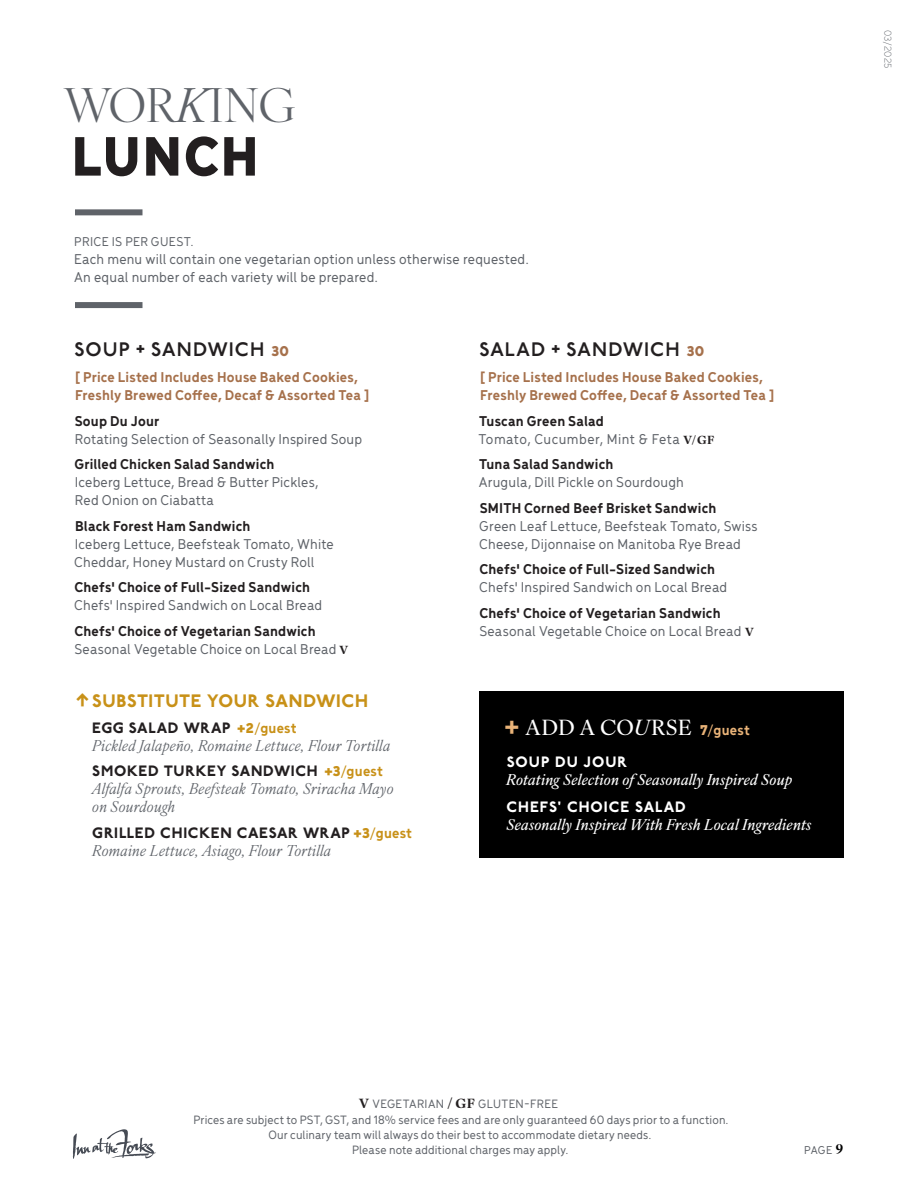
<style>
.page{position:relative;width:918px;height:1188px;background:#fff}
.page>*{position:absolute;margin:0;border:0;box-sizing:border-box;transform-origin:0 0}
.t1{font:900 58.5px "Menca";letter-spacing:.025em;color:#231f20}
.t2{font:46.5px "Ivy Ora Display";letter-spacing:.005em;color:#5f6369}
.t3{font:500 21px "Ivy Ora Text";letter-spacing:.01em;color:#fff}
.t4{font:19.5px "P22 Underground Dm S";letter-spacing:.055em;color:#231f20}
.t5{font:18px "P22 Underground Hv S";letter-spacing:.025em;color:#c89118}
.t6{font:500 15px/18px "Menca";letter-spacing:.01em;color:#5f6369}
.t7{font:700 15px "Menca";letter-spacing:.015em;color:#231f20}
.t8{font:700 15px/18px "Menca";letter-spacing:.015em;color:#a6714c}
.t9{font:italic 15px/18px "Ivy Ora Text";letter-spacing:.02em;color:#5f6369}
.t10{font:italic 500 15px "Ivy Ora Text";letter-spacing:.01em;color:#fff}
.t11{font:15px "P22 Underground Hv S";letter-spacing:.045em;color:#231f20}
.t12{font:500 15px/18px "Menca";letter-spacing:.03em;color:#5f6369}
.t13{font:15px "P22 Underground Hv S";letter-spacing:.065em;color:#fff}
.t14{font:500 13.5px "Menca";letter-spacing:.03em;color:#5f6369}
.t15{font:500 12.75px/16.5px "Menca";letter-spacing:.01em;color:#5f6369;text-align:center}
.t16{font:500 12px "Menca";color:#5f6369}
.t17{font:300 10.5px "Menca";letter-spacing:.005em;color:#5f6369}
.s1{font-family:"Ivy Ora Text";font-style:italic}
.s2{font-family:"Menca";font-weight:900;font-size:15px;color:#a6714c}
.s3{font-weight:700;color:#231f20}
.s4{font-family:"Ivy Ora Text";font-weight:700;font-size:11.25px;color:#231f20}
.s5{font-family:"Menca";font-weight:700;font-size:21px}
.s6{font-family:"Menca";font-weight:900;color:#c89118}
.s7{font-family:"Menca";font-weight:500;color:#c89118}
.s8{font-family:"Menca";font-weight:700;color:#c89118}
.s9{font-family:"Menca";font-weight:700;font-size:27px;color:#e9b378}
.s10{font-style:italic}
.s11{font-family:"Menca";font-weight:900;font-size:15px;color:#e9b378}
.s12{font-family:"Menca";font-size:15px;color:#e9b378}
.s13{font-family:"Menca";font-weight:700;font-size:15px;color:#e9b378}
.s14{font-family:"Ivy Ora Text";font-weight:700;color:#231f20}
.s15{font-family:"Ivy Ora Text";font-weight:700;font-size:13.5px;color:#231f20}
.s16{font-family:"Ivy Ora Display";font-weight:700;font-size:13.5px;color:#000}
</style>
<div class="page">
<svg style="left:73px;top:1129px;width:83px;height:30px"></svg>
<div style="left:75px;top:209px;width:67px;height:6px;background:#5f6369"></div>
<div style="left:75px;top:302px;width:67px;height:6px;background:#5f6369"></div>
<div style="left:479px;top:691px;width:365px;height:167px;background:#000"></div>
<h2 class="t2" style="left:64px;top:70px;width:233px">WOR<span class="s1">K</span>ING</h2>
<h1 class="t1" style="left:72px;top:115px;width:188px">LUNCH</h1>
<p class="t14" style="left:74px;top:232px;width:121px">PRICE IS PER GUEST.</p>
<p class="t6" style="left:74px;top:249px;width:456px">Each menu will contain one vegetarian option unless otherwise requested.<br>An equal number of each variety will be prepared.</p>
<h3 class="t4" style="left:74px;top:339px;width:216px">SOUP + SANDWICH <span class="s2">30</span></h3>
<p class="t8" style="left:75px;top:367px;width:296px">[ Price Listed Includes House Baked Cookies,<br>Freshly Brewed Coffee, Decaf &amp; Assorted Tea ]</p>
<p class="t7" style="left:75px;top:410px;width:86px">Soup Du Jour</p>
<p class="t6" style="left:75px;top:429px;width:289px">Rotating Selection of Seasonally Inspired Soup</p>
<p class="t7" style="left:74px;top:454px;width:201px">Grilled Chicken Salad Sandwich</p>
<p class="t6" style="left:75px;top:472px;width:245px">Iceberg Lettuce, Bread &amp; Butter Pickles,<br>Red Onion on Ciabatta</p>
<p class="t7" style="left:75px;top:515px;width:177px">Black Forest Ham Sandwich</p>
<p class="t6" style="left:74px;top:534px;width:261px">Iceberg Lettuce, Beefsteak Tomato, White<br>Cheddar, Honey Mustard on Crusty Roll</p>
<p class="t7" style="left:74px;top:577px;width:237px">Chefs' Choice of Full-Sized Sandwich</p>
<p class="t6" style="left:74px;top:595px;width:250px">Chefs' Inspired Sandwich on Local Bread</p>
<p class="t6" style="left:74px;top:621px;width:275px"><span class="s3">Chefs' Choice of Vegetarian Sandwich<br></span>Seasonal Vegetable Choice on Local Bread <span class="s4">V</span></p>
<p class="t5" style="left:74px;top:690px;width:295px"><span class="s5">↑</span>SUBSTITUTE YOUR SANDWICH</p>
<p class="t11" style="left:92px;top:719px;width:206px">EGG SALAD WRAP <span class="s6">+2</span><span class="s7">/</span><span class="s8">guest</span></p>
<p class="t9" style="left:92px;top:735px;width:300px">Pickled Jalapeño, Romaine Lettuce, Flour Tortilla</p>
<p class="t11" style="left:92px;top:762px;width:292px">SMOKED TURKEY SANDWICH <span class="s6">+3</span><span class="s7">/</span><span class="s8">guest</span></p>
<p class="t9" style="left:92px;top:779px;width:303px">Alfalfa Sprouts, Beefsteak Tomato, Sriracha Mayo on Sourdough</p>
<p class="t11" style="left:92px;top:824px;width:321px">GRILLED CHICKEN CAESAR WRAP <span class="s6">+3</span><span class="s7">/</span><span class="s8">guest</span></p>
<p class="t9" style="left:92px;top:840px;width:240px">Romaine Lettuce, Asiago, Flour Tortilla</p>
<h3 class="t4" style="left:479px;top:339px;width:226px">SALAD + SANDWICH <span class="s2">30</span></h3>
<p class="t8" style="left:480px;top:367px;width:296px">[ Price Listed Includes House Baked Cookies,<br>Freshly Brewed Coffee, Decaf &amp; Assorted Tea ]</p>
<p class="t12" style="left:478px;top:411px;width:237px"><span class="s3">Tuscan Green Salad<br></span>Tomato, Cucumber, Mint &amp; Feta <span class="s4">V/GF</span></p>
<p class="t7" style="left:479px;top:454px;width:136px">Tuna Salad Sandwich</p>
<p class="t6" style="left:479px;top:472px;width:207px">Arugula, Dill Pickle on Sourdough</p>
<p class="t7" style="left:480px;top:497px;width:238px">SMITH Corned Beef Brisket Sandwich</p>
<p class="t6" style="left:479px;top:516px;width:280px">Green Leaf Lettuce, Beefsteak Tomato, Swiss<br>Cheese, Dijonnaise on Manitoba Rye Bread</p>
<p class="t7" style="left:479px;top:559px;width:237px">Chefs' Choice of Full-Sized Sandwich</p>
<p class="t6" style="left:479px;top:577px;width:250px">Chefs' Inspired Sandwich on Local Bread</p>
<p class="t6" style="left:479px;top:603px;width:276px"><span class="s3">Chefs' Choice of Vegetarian Sandwich<br></span>Seasonal Vegetable Choice on Local Bread <span class="s4">V</span></p>
<h3 class="t3" style="left:504px;top:711px;width:247px"><span class="s9">+</span> ADD A CO<span class="s10">U</span>RSE <span class="s11">7</span><span class="s12">/</span><span class="s13">guest</span></h3>
<p class="t13" style="left:507px;top:753px;width:122px">SOUP DU JOUR</p>
<p class="t10" style="left:506px;top:768px;width:288px">Rotating Selection of Seasonally Inspired Soup</p>
<p class="t13" style="left:506px;top:798px;width:181px">CHEFS' CHOICE SALAD</p>
<p class="t10" style="left:506px;top:812px;width:307px">Seasonally Inspired With Fresh Local Ingredients</p>
<p class="t17" style="left:895px;top:30px;width:40px;rotate:90deg">03/2025</p>
<p class="t15" style="left:194px;top:1095px;width:537px"><span class="s14">V</span> VEGETARIAN <span class="s15">/</span> <span class="s14">GF</span> GLUTEN-FREE<br>Prices are subject to PST, GST, and 18% service fees and are only guaranteed 60 days prior to a function.</p>
<p class="t15" style="left:269px;top:1127px;width:385px;line-height:15px">Our culinary team will always do their best to accommodate dietary needs.<br>Please note additional charges may apply.</p>
<p class="t16" style="left:804px;top:1142px;width:41px">PAGE <span class="s16">9</span></p>
</div>
